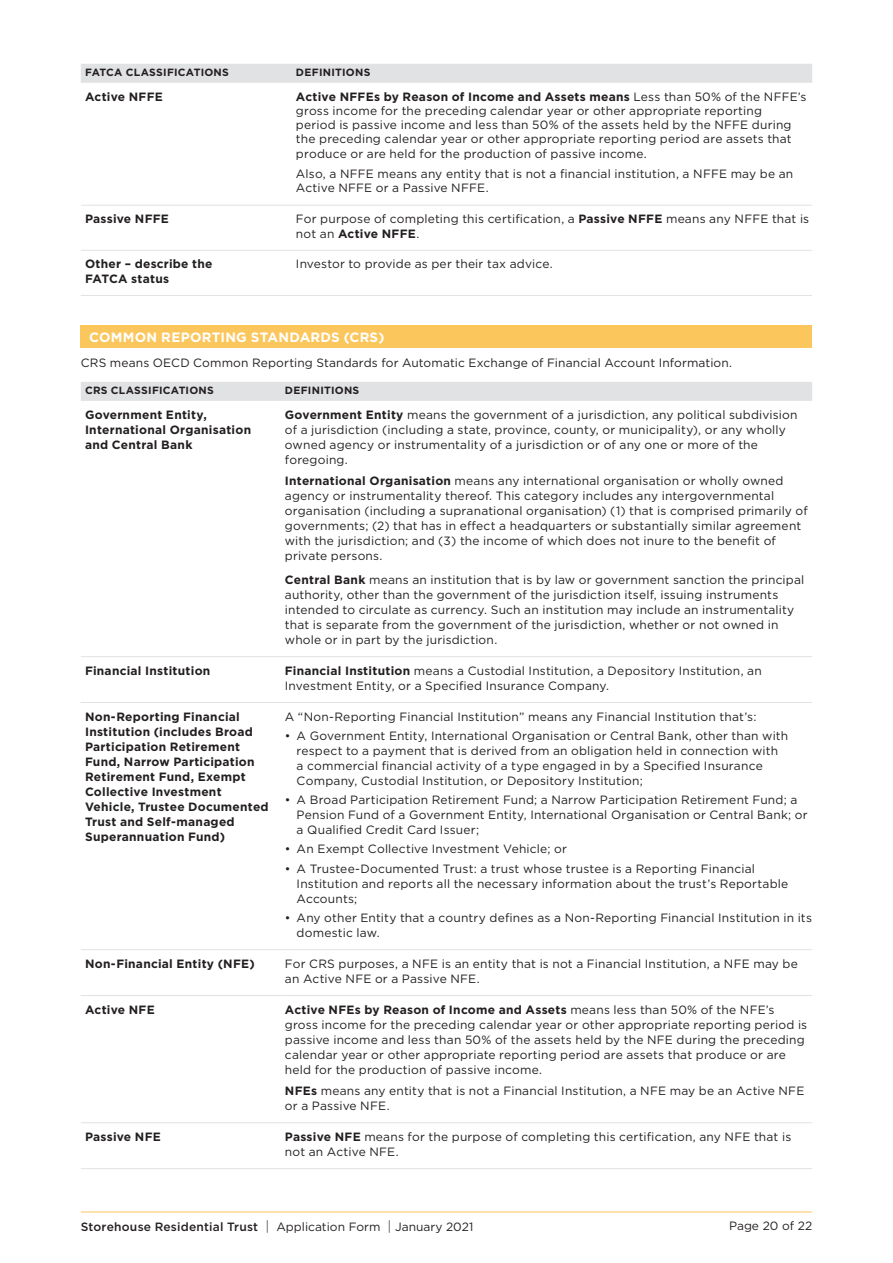
<style>
.page{position:relative;width:893px;height:1263px;background:#fff}
.page>*{position:absolute;margin:0;border:0;box-sizing:border-box;transform-origin:0 0}
.t1{font:700 13.5px "Gotham";letter-spacing:.02em;color:#fff}
.t2{font:12px/15px "Gotham";letter-spacing:.015em;color:#231f20}
.t3{font:700 12px/15px "Gotham";letter-spacing:.02em;color:#231f20}
.t4{font:500 12px "Gotham";letter-spacing:.015em;color:#242021}
.t5{font:700 10.5px "Gotham";letter-spacing:.025em;color:#231f20}
.s1{font-weight:700}
.s2{font-weight:300;font-size:13.5px}
.s3{font-weight:400}
</style>
<div class="page">
<hr style="left:81px;top:1211px;width:731px;height:1px;background:#fbc65c">
<div style="left:81px;top:64px;width:731px;height:19px;background:#e1e2e4"></div>
<hr style="left:81px;top:205px;width:215px;height:1px;background:#e1e2e4">
<hr style="left:81px;top:250px;width:215px;height:1px;background:#e1e2e4">
<hr style="left:81px;top:295px;width:215px;height:1px;background:#e1e2e4">
<hr style="left:296px;top:205px;width:516px;height:1px;background:#e1e2e4">
<hr style="left:296px;top:250px;width:516px;height:1px;background:#e1e2e4">
<hr style="left:296px;top:295px;width:516px;height:1px;background:#e1e2e4">
<div style="left:81px;top:326px;width:731px;height:22px;background:#fbc65c"></div>
<div style="left:81px;top:382px;width:731px;height:19px;background:#e1e2e4"></div>
<hr style="left:81px;top:656px;width:204px;height:1px;background:#e1e2e4">
<hr style="left:285px;top:656px;width:527px;height:1px;background:#e1e2e4">
<hr style="left:81px;top:702px;width:204px;height:1px;background:#e1e2e4">
<hr style="left:81px;top:949px;width:204px;height:1px;background:#e1e2e4">
<hr style="left:81px;top:995px;width:204px;height:1px;background:#e1e2e4">
<hr style="left:81px;top:1122px;width:204px;height:1px;background:#e1e2e4">
<hr style="left:285px;top:702px;width:527px;height:1px;background:#e1e2e4">
<hr style="left:285px;top:949px;width:527px;height:1px;background:#e1e2e4">
<hr style="left:285px;top:995px;width:527px;height:1px;background:#e1e2e4">
<hr style="left:285px;top:1122px;width:527px;height:1px;background:#e1e2e4">
<hr style="left:81px;top:1168px;width:204px;height:1px;background:#e1e2e4">
<hr style="left:285px;top:1168px;width:527px;height:1px;background:#e1e2e4">
<p class="t5" style="left:85px;top:66px;width:145px">FATCA CLASSIFICATIONS</p>
<p class="t5" style="left:296px;top:66px;width:76px">DEFINITIONS</p>
<p class="t3" style="left:85px;top:89px;width:79px">Active NFFE</p>
<p class="t2" style="left:296px;top:89px;width:512px;line-height:14.2px"><span class="s1">Active NFFEs by Reason of Income and Assets means</span> Less than 50% of the NFFE’s gross income for the preceding calendar year or other appropriate reporting<br>period is passive income and less than 50% of the assets held by the NFFE during the preceding calendar year or other appropriate reporting period are assets that produce or are held for the production of passive income.</p>
<p class="t2" style="left:296px;top:167px;width:499px;line-height:14.2px">Also, a NFFE means any entity that is not a financial institution, a NFFE may be an<br>Active NFFE or a Passive NFFE.</p>
<p class="t3" style="left:85px;top:211px;width:85px">Passive NFFE</p>
<p class="t2" style="left:296px;top:212px;width:515px;line-height:14.2px">For purpose of completing this certification, a <span class="s1">Passive NFFE</span> means any NFFE that is not an <span class="s1">Active NFFE</span>.</p>
<p class="t3" style="left:85px;top:257px;width:129px;line-height:14.2px">Other – describe the<br>FATCA status</p>
<p class="t2" style="left:296px;top:256px;width:258px">Investor to provide as per their tax advice.</p>
<p class="t1" style="left:89px;top:328px;width:297px">COMMON REPORTING STANDARDS (CRS)</p>
<p class="t2" style="left:81px;top:355px;width:653px">CRS means OECD Common Reporting Standards for Automatic Exchange of Financial Account Information.</p>
<p class="t5" style="left:85px;top:384px;width:130px">CRS CLASSIFICATIONS</p>
<p class="t5" style="left:285px;top:384px;width:76px">DEFINITIONS</p>
<p class="t3" style="left:85px;top:407px;width:168px">Government Entity,<br>International Organisation and Central Bank</p>
<p class="t2" style="left:285px;top:407px;width:514px"><span class="s1">Government Entity</span> means the government of a jurisdiction, any political subdivision of a jurisdiction (including a state, province, county, or municipality), or any wholly owned agency or instrumentality of a jurisdiction or of any one or more of the foregoing.</p>
<p class="t2" style="left:285px;top:473px;width:524px"><span class="s1">International Organisation</span> means any international organisation or wholly owned agency or instrumentality thereof. This category includes any intergovernmental organisation (including a supranational organisation) (1) that is comprised primarily of governments; (2) that has in effect a headquarters or substantially similar agreement with the jurisdiction; and (3) the income of which does not inure to the benefit of private persons.</p>
<p class="t2" style="left:285px;top:572px;width:521px"><span class="s1">Central Bank</span> means an institution that is by law or government sanction the principal authority, other than the government of the jurisdiction itself, issuing instruments intended to circulate as currency. Such an institution may include an instrumentality that is separate from the government of the jurisdiction, whether or not owned in whole or in part by the jurisdiction.</p>
<p class="t3" style="left:85px;top:663px;width:127px">Financial Institution</p>
<p class="t2" style="left:285px;top:663px;width:478px"><span class="s1">Financial Institution</span> means a Custodial Institution, a Depository Institution, an<br>Investment Entity, or a Specified Insurance Company.</p>
<p class="t3" style="left:85px;top:709px;width:185px">Non-Reporting Financial<br>Institution (includes Broad<br>Participation Retirement<br>Fund, Narrow Participation<br>Retirement Fund, Exempt<br>Collective Investment<br>Vehicle, Trustee Documented<br>Trust and Self-managed<br>Superannuation Fund)</p>
<p class="t2" style="left:285px;top:709px;width:473px">A “Non-Reporting Financial Institution” means any Financial Institution that’s:</p>
<p class="t2" style="left:297px;top:728px;width:493px;text-indent:-12px">• A Government Entity, International Organisation or Central Bank, other than with respect to a payment that is derived from an obligation held in connection with<br>a commercial financial activity of a type engaged in by a Specified Insurance Company, Custodial Institution, or Depository Institution;</p>
<p class="t2" style="left:297px;top:792px;width:512px;text-indent:-12px">• A Broad Participation Retirement Fund; a Narrow Participation Retirement Fund; a<br>Pension Fund of a Government Entity, International Organisation or Central Bank; or a Qualified Credit Card Issuer;</p>
<p class="t2" style="left:285px;top:841px;width:284px">• An Exempt Collective Investment Vehicle; or</p>
<p class="t2" style="left:297px;top:861px;width:493px;text-indent:-12px">• A Trustee-Documented Trust: a trust whose trustee is a Reporting Financial<br>Institution and reports all the necessary information about the trust’s Reportable<br>Accounts;</p>
<p class="t2" style="left:297px;top:910px;width:517px;text-indent:-12px">• Any other Entity that a country defines as a Non-Reporting Financial Institution in its domestic law.</p>
<p class="t3" style="left:85px;top:956px;width:171px">Non-Financial Entity (NFE)</p>
<p class="t2" style="left:285px;top:956px;width:514px">For CRS purposes, a NFE is an entity that is not a Financial Institution, a NFE may be an Active NFE or a Passive NFE.</p>
<p class="t3" style="left:85px;top:1002px;width:71px">Active NFE</p>
<p class="t2" style="left:285px;top:1001px;width:524px"><span class="s1">Active NFEs by Reason of Income and Assets</span> means less than 50% of the NFE’s gross income for the preceding calendar year or other appropriate reporting period is passive income and less than 50% of the assets held by the NFE during the preceding calendar year or other appropriate reporting period are assets that produce or are held for the production of passive income.</p>
<p class="t2" style="left:285px;top:1083px;width:521px"><span class="s1">NFEs</span> means any entity that is not a Financial Institution, a NFE may be an Active NFE or a Passive NFE.</p>
<p class="t3" style="left:85px;top:1129px;width:77px">Passive NFE</p>
<p class="t2" style="left:285px;top:1129px;width:508px"><span class="s1">Passive NFE</span> means for the purpose of completing this certification, any NFE that is not an Active NFE.</p>
<p class="t4" style="left:81px;top:1219px;width:394px">Storehouse Residential Trust <span class="s2">|</span> <span class="s3">Application Form</span> <span class="s2">|</span> <span class="s3">January 2021</span></p>
<p class="t2" style="left:729px;top:1218px;width:85px">Page 20 of 22</p>
</div>
